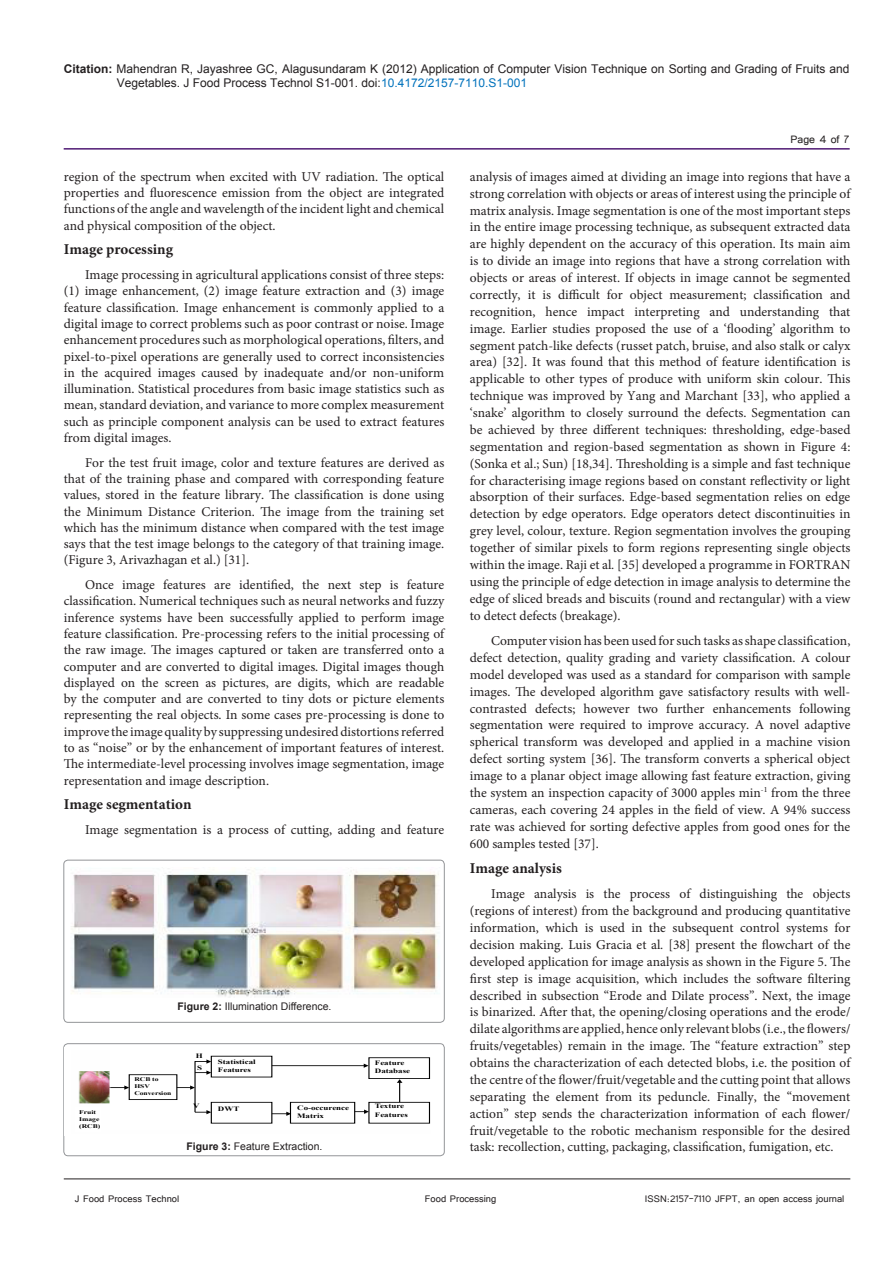
<style>
.page{position:relative;width:893px;height:1263px;background:#fff}
.page>*{position:absolute;margin:0;border:0;box-sizing:border-box;transform-origin:0 0}
.List_Paragraph{font:700 15px "Minion Pro";color:#231f20}
.t1{font:13.5px/16.8px "Minion Pro";color:#231f20;text-align:justify}
.t2{font:13.5px "Tunga";color:#231f20}
.t3{font:12px/14.4px "Arial";color:#231f20}
.t4{font:12px "Tunga";color:#231f20}
.t5{font:10.5px "Arial";color:#231f20}
.t6{font:700 6.6px/7.9px "Times New Roman";color:#000;scale:1.34 1}
.t7{font:700 5.7px/6.8px "Times New Roman";color:#000;scale:1.34 1}
.s1{font-weight:700}
.s2{color:#0072bc}
.s3{font-style:italic}
</style>
<div class="page">
<hr style="left:64px;top:148px;width:786px;height:2px;background:#501a74">
<hr style="left:64px;top:1179px;width:786px;height:1px;background:#231f20">
<div style="left:64px;top:860px;width:380px;height:162px;border:1px solid #939598;border-radius:4px"></div>
<img style="left:71px;top:869px;width:368px;height:129px">
<div style="left:64px;top:1044px;width:380px;height:112px;border:1px solid #939598;border-radius:4px"></div>
<img style="left:65px;top:1048px;width:45px;height:88px">
<div style="left:75px;top:1108px;width:26px;height:24px;background:#fff"></div>
<svg style="left:110px;top:1085px;width:19px;height:5px"></svg>
<svg style="left:364px;top:1063px;width:5px;height:5px"></svg>
<hr style="left:272px;top:1065px;width:93px;height:1px;background:#000">
<svg style="left:355px;top:1109px;width:14px;height:5px"></svg>
<svg style="left:272px;top:1112px;width:18px;height:4px"></svg>
<svg style="left:177px;top:1059px;width:34px;height:55px"></svg>
<svg style="left:397px;top:1079px;width:5px;height:23px"></svg>
<div style="left:129px;top:1074px;width:48px;height:26px;border:1px solid #000"></div>
<div style="left:369px;top:1057px;width:61px;height:22px;border:1px solid #000"></div>
<p class="t3" style="left:117px;top:61px;width:734px;text-indent:-53px"><span class="s1">Citation:</span> Mahendran R, Jayashree GC, Alagusundaram K (2012) Application of Computer Vision Technique on Sorting and Grading of Fruits and<br>Vegetables. J Food Process Technol S1-001. doi:<span class="s2">10.4172/2157-7110.S1-001</span></p>
<p class="t1" style="left:64px;top:168px;width:382px;line-height:16.4px">region of the spectrum when excited with UV radiation. The optical properties and fluorescence emission from the object are integrated functions of the angle and wavelength of the incident light and chemical and physical composition of the object.</p>
<p class="List_Paragraph" style="left:64px;top:239px;width:111px">Image processing</p>
<p class="t1" style="left:64px;top:267px;width:382px;line-height:16.2px;text-indent:21px">Image processing in agricultural applications consist of three steps: (1) image enhancement, (2) image feature extraction and (3) image feature classification. Image enhancement is commonly applied to a digital image to correct problems such as poor contrast or noise. Image enhancement procedures such as morphological operations, filters, and pixel-to-pixel operations are generally used to correct inconsistencies in the acquired images caused by inadequate and/or non-uniform illumination. Statistical procedures from basic image statistics such as mean, standard deviation, and variance to more complex measurement such as principle component analysis can be used to extract features from digital images.</p>
<p class="t1" style="left:64px;top:454px;width:382px;line-height:16.4px;text-indent:21px">For the test fruit image, color and texture features are derived as that of the training phase and compared with corresponding feature values, stored in the feature library. The classification is done using the Minimum Distance Criterion. The image from the training set which has the minimum distance when compared with the test image says that the test image belongs to the category of that training image. (Figure 3, Arivazhagan et al.) [31].</p>
<p class="t1" style="left:64px;top:577px;width:382px;line-height:16.2px;text-indent:21px">Once image features are identified, the next step is feature classification. Numerical techniques such as neural networks and fuzzy inference systems have been successfully applied to perform image feature classification. Pre-processing refers to the initial processing of the raw image. The images captured or taken are transferred onto a computer and are converted to digital images. Digital images though displayed on the screen as pictures, are digits, which are readable by the computer and are converted to tiny dots or picture elements representing the real objects. In some cases pre-processing is done to improve the image quality by suppressing undesired distortions referred to as “noise” or by the enhancement of important features of interest.<br>The intermediate-level processing involves image segmentation, image representation and image description.</p>
<p class="List_Paragraph" style="left:64px;top:794px;width:129px">Image segmentation</p>
<p class="t1" style="left:85px;top:822px;width:361px">Image segmentation is a process of cutting, adding and feature</p>
<p class="t7" style="left:79px;top:1108px;width:17px">Fruit<br>Image (RCB)</p>
<p class="t5" style="left:178px;top:999px;width:156px"><span class="s1">Figure 2:</span> Illumination Difference.</p>
<p class="t7" style="left:134px;top:1075px;width:29px">RCB to<br>HSV<br>Conversion</p>
<p class="t6" style="left:196px;top:1049px;width:7px;line-height:12.6px">H<br>S</p>
<p class="t6" style="left:193px;top:1102px;width:6px">V</p>
<p class="t5" style="left:187px;top:1139px;width:137px"><span class="s1">Figure 3:</span> Feature Extraction.</p>
<p class="t6" style="left:218px;top:1057px;width:30px">Statistical<br>Features</p>
<p class="t6" style="left:218px;top:1104px;width:17px">DWT</p>
<p class="t6" style="left:297px;top:1103px;width:40px">Co-occurence<br>Matrix</p>
<p class="t6" style="left:375px;top:1058px;width:28px">Feature<br>Database</p>
<p class="t6" style="left:375px;top:1102px;width:26px">Texture<br>Features</p>
<p class="t2" style="left:790px;top:131px;width:60px">Page 4 of 7</p>
<p class="t1" style="left:470px;top:168px;width:382px">analysis of images aimed at dividing an image into regions that have a strong correlation with objects or areas of interest using the principle of matrix analysis. Image segmentation is one of the most important steps in the entire image processing technique, as subsequent extracted data are highly dependent on the accuracy of this operation. Its main aim is to divide an image into regions that have a strong correlation with objects or areas of interest. If objects in image cannot be segmented correctly, it is difficult for object measurement; classification and recognition, hence impact interpreting and understanding that image. Earlier studies proposed the use of a ‘flooding’ algorithm to segment patch-like defects (russet patch, bruise, and also stalk or calyx area) [32]. It was found that this method of feature identification is applicable to other types of produce with uniform skin colour. This technique was improved by Yang and Marchant [33], who applied a ‘snake’ algorithm to closely surround the defects. Segmentation can be achieved by three different techniques: thresholding, edge-based segmentation and region-based segmentation as shown in Figure 4: (Sonka et al.; Sun) [18,34]. Thresholding is a simple and fast technique for characterising image regions based on constant reflectivity or light absorption of their surfaces. Edge-based segmentation relies on edge detection by edge operators. Edge operators detect discontinuities in grey level, colour, texture. Region segmentation involves the grouping together of similar pixels to form regions representing single objects within the image. Raji et al<span class="s3">.</span> [35] developed a programme in FORTRAN using the principle of edge detection in image analysis to determine the edge of sliced breads and biscuits (round and rectangular) with a view to detect defects (breakage).</p>
<p class="t1" style="left:470px;top:632px;width:382px;text-indent:21px">Computer vision has been used for such tasks as shape classification, defect detection, quality grading and variety classification. A colour model developed was used as a standard for comparison with sample images. The developed algorithm gave satisfactory results with well&shy;contrasted defects; however two further enhancements following segmentation were required to improve accuracy. A novel adaptive spherical transform was developed and applied in a machine vision defect sorting system [36]. The transform converts a spherical object image to a planar object image allowing fast feature extraction, giving the system an inspection capacity of 3000 apples min<sup>-1</sup> from the three cameras, each covering 24 apples in the field of view. A 94% success rate was achieved for sorting defective apples from good ones for the 600 samples tested [37].</p>
<p class="List_Paragraph" style="left:470px;top:857px;width:94px">Image analysis</p>
<p class="t1" style="left:470px;top:886px;width:382px;text-indent:21px">Image analysis is the process of distinguishing the objects (regions of interest) from the background and producing quantitative information, which is used in the subsequent control systems for decision making. Luis Gracia et al<span class="s3">.</span> [38] present the flowchart of the developed application for image analysis as shown in the Figure 5. The first step is image acquisition, which includes the software filtering described in subsection “Erode and Dilate process”. Next, the image is binarized. After that, the opening/closing operations and the erode/ dilate algorithms are applied, hence only relevant blobs(i.e.,the flowers/ fruits/vegetables) remain in the image. The “feature extraction” step obtains the characterization of each detected blobs, i.e. the position of the centre of the flower/fruit/vegetable and the cutting point that allows separating the element from its peduncle. Finally, the “movement action” step sends the characterization information of each flower/ fruit/vegetable to the robotic mechanism responsible for the desired task: recollection, cutting, packaging, classification, fumigation, etc.</p>
<p class="t4" style="left:75px;top:1190px;width:106px">J Food Process Technol</p>
<p class="t4" style="left:645px;top:1190px;width:201px">ISSN:2157-7110 JFPT, an open access journal</p>
<p class="t4" style="left:425px;top:1190px;width:73px">Food Processing</p>
</div>
